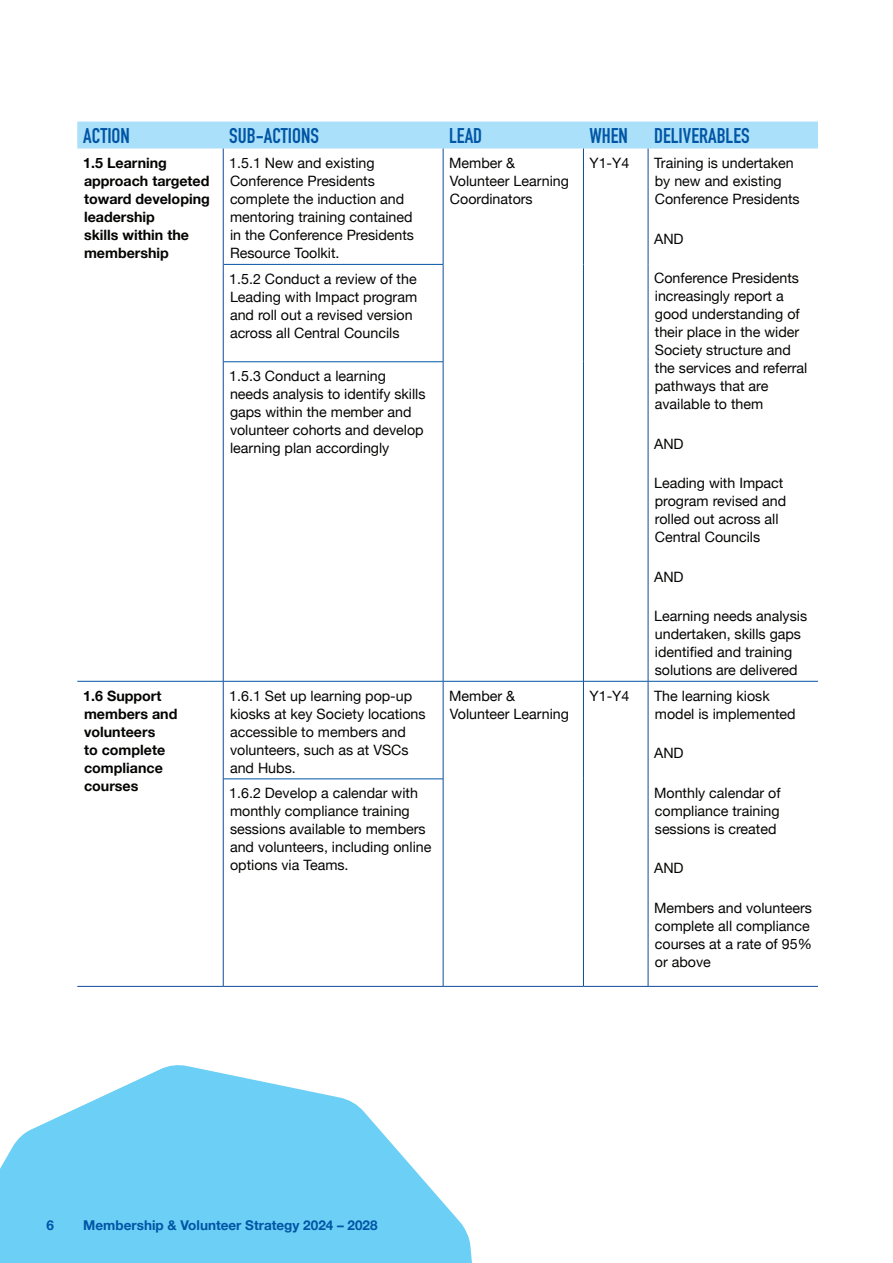
<style>
.page{position:relative;width:893px;height:1263px;background:#fff}
.page>*{position:absolute;margin:0;border:0;box-sizing:border-box;transform-origin:0 0}
.t1{font:700 21px "DIN Condensed";color:#0155a5}
.t2{font:14.25px/18px "Helvetica Neue";color:#040503}
.t3{font:700 14.25px/18px "Helvetica Neue";color:#040503}
.t4{font:700 13.5px "Helvetica Neue";color:#0155a5}
.s1{font-weight:500;color:#6bcff6}
</style>
<div class="page">
<svg style="left:0;top:1065px;width:472px;height:198px;fill:#6bcff6"></svg>
<div style="left:77px;top:122px;width:741px;height:26px;background:#aae0f9"></div>
<hr style="left:223px;top:264px;width:220px;height:1px;background:#0155a5">
<hr style="left:223px;top:361px;width:220px;height:1px;background:#0155a5">
<hr style="left:77px;top:681px;width:146px;height:1px;background:#0155a5">
<hr style="left:223px;top:681px;width:220px;height:1px;background:#0155a5">
<hr style="left:443px;top:681px;width:140px;height:1px;background:#0155a5">
<hr style="left:584px;top:681px;width:64px;height:1px;background:#0155a5">
<hr style="left:648px;top:681px;width:170px;height:1px;background:#0155a5">
<hr style="left:223px;top:779px;width:220px;height:1px;background:#0155a5">
<hr style="left:223px;top:148px;width:1px;height:116px;background:#124b98">
<hr style="left:443px;top:148px;width:1px;height:116px;background:#124b98">
<hr style="left:583px;top:148px;width:1px;height:116px;background:#124b98">
<hr style="left:648px;top:148px;width:1px;height:116px;background:#124b98">
<hr style="left:583px;top:264px;width:1px;height:98px;background:#124b98">
<hr style="left:648px;top:264px;width:1px;height:98px;background:#124b98">
<hr style="left:583px;top:362px;width:1px;height:319px;background:#124b98">
<hr style="left:648px;top:362px;width:1px;height:319px;background:#124b98">
<hr style="left:223px;top:264px;width:1px;height:98px;background:#124b98">
<hr style="left:443px;top:264px;width:1px;height:98px;background:#124b98">
<hr style="left:223px;top:362px;width:1px;height:319px;background:#124b98">
<hr style="left:443px;top:362px;width:1px;height:319px;background:#124b98">
<hr style="left:223px;top:681px;width:1px;height:98px;background:#124b98">
<hr style="left:443px;top:681px;width:1px;height:98px;background:#124b98">
<hr style="left:583px;top:681px;width:1px;height:98px;background:#124b98">
<hr style="left:648px;top:681px;width:1px;height:98px;background:#124b98">
<hr style="left:583px;top:779px;width:1px;height:207px;background:#124b98">
<hr style="left:648px;top:779px;width:1px;height:207px;background:#124b98">
<hr style="left:223px;top:779px;width:1px;height:207px;background:#124b98">
<hr style="left:443px;top:779px;width:1px;height:207px;background:#124b98">
<hr style="left:77px;top:986px;width:146px;height:1px;background:#124b98">
<hr style="left:443px;top:986px;width:140px;height:1px;background:#124b98">
<hr style="left:583px;top:986px;width:65px;height:1px;background:#124b98">
<hr style="left:648px;top:986px;width:170px;height:1px;background:#124b98">
<hr style="left:223px;top:986px;width:220px;height:1px;background:#124b98">
<h1 class="t1" style="left:83px;top:121px;width:48px">ACTION</h1>
<h1 class="t1" style="left:229px;top:121px;width:91px">SUB-ACTIONS</h1>
<h1 class="t1" style="left:449px;top:121px;width:35px">LEAD</h1>
<h1 class="t1" style="left:589px;top:121px;width:162px">WHEN DELIVERABLES</h1>
<p class="t3" style="left:83px;top:155px;width:128px">1.5 Learning approach targeted toward developing leadership<br>skills within the membership</p>
<p class="t2" style="left:229px;top:155px;width:186px">1.5.1 New and existing<br>Conference Presidents complete the induction and mentoring training contained in the Conference Presidents<br>Resource Toolkit.</p>
<p class="t2" style="left:449px;top:155px;width:121px">Member &amp;<br>Volunteer Learning<br>Coordinators</p>
<p class="t2" style="left:589px;top:155px;width:41px">Y1-Y4</p>
<p class="t2" style="left:654px;top:155px;width:147px">Training is undertaken by new and existing<br>Conference Presidents</p>
<p class="t2" style="left:654px;top:230px;width:31px">AND</p>
<p class="t2" style="left:654px;top:270px;width:155px">Conference Presidents increasingly report a good understanding of their place in the wider<br>Society structure and the services and referral pathways that are available to them</p>
<p class="t2" style="left:654px;top:435px;width:31px">AND</p>
<p class="t2" style="left:654px;top:475px;width:134px">Leading with Impact program revised and rolled out across all<br>Central Councils</p>
<p class="t2" style="left:654px;top:568px;width:31px">AND</p>
<p class="t2" style="left:654px;top:608px;width:155px">Learning needs analysis undertaken, skills gaps identified and training solutions are delivered</p>
<p class="t2" style="left:229px;top:271px;width:189px">1.5.2 Conduct a review of the<br>Leading with Impact program and roll out a revised version across all Central Councils</p>
<p class="t2" style="left:229px;top:368px;width:198px">1.5.3 Conduct a learning needs analysis to identify skills gaps within the member and volunteer cohorts and develop learning plan accordingly</p>
<p class="t3" style="left:83px;top:687px;width:96px">1.6 Support members and volunteers<br>to complete compliance courses</p>
<p class="t2" style="left:229px;top:687px;width:198px">1.6.1 Set up learning pop-up kiosks at key Society locations accessible to members and volunteers, such as at VSCs and Hubs.</p>
<p class="t2" style="left:449px;top:687px;width:121px">Member &amp;<br>Volunteer Learning</p>
<p class="t2" style="left:589px;top:687px;width:41px">Y1-Y4</p>
<p class="t2" style="left:654px;top:687px;width:143px">The learning kiosk model is implemented</p>
<p class="t2" style="left:654px;top:745px;width:31px">AND</p>
<p class="t2" style="left:654px;top:785px;width:128px;text-align:justify">Monthly calendar of compliance training sessions is created</p>
<p class="t2" style="left:654px;top:860px;width:31px">AND</p>
<p class="t2" style="left:654px;top:900px;width:159px">Members and volunteers complete all compliance courses at a rate of 95% or above</p>
<p class="t2" style="left:229px;top:785px;width:204px">1.6.2 Develop a calendar with monthly compliance training sessions available to members and volunteers, including online options via Teams.</p>
<p class="t4" style="left:47px;top:1214px;width:333px">6 <span class="s1">•</span> Membership &amp; Volunteer Strategy 2024 – 2028</p>
</div>
